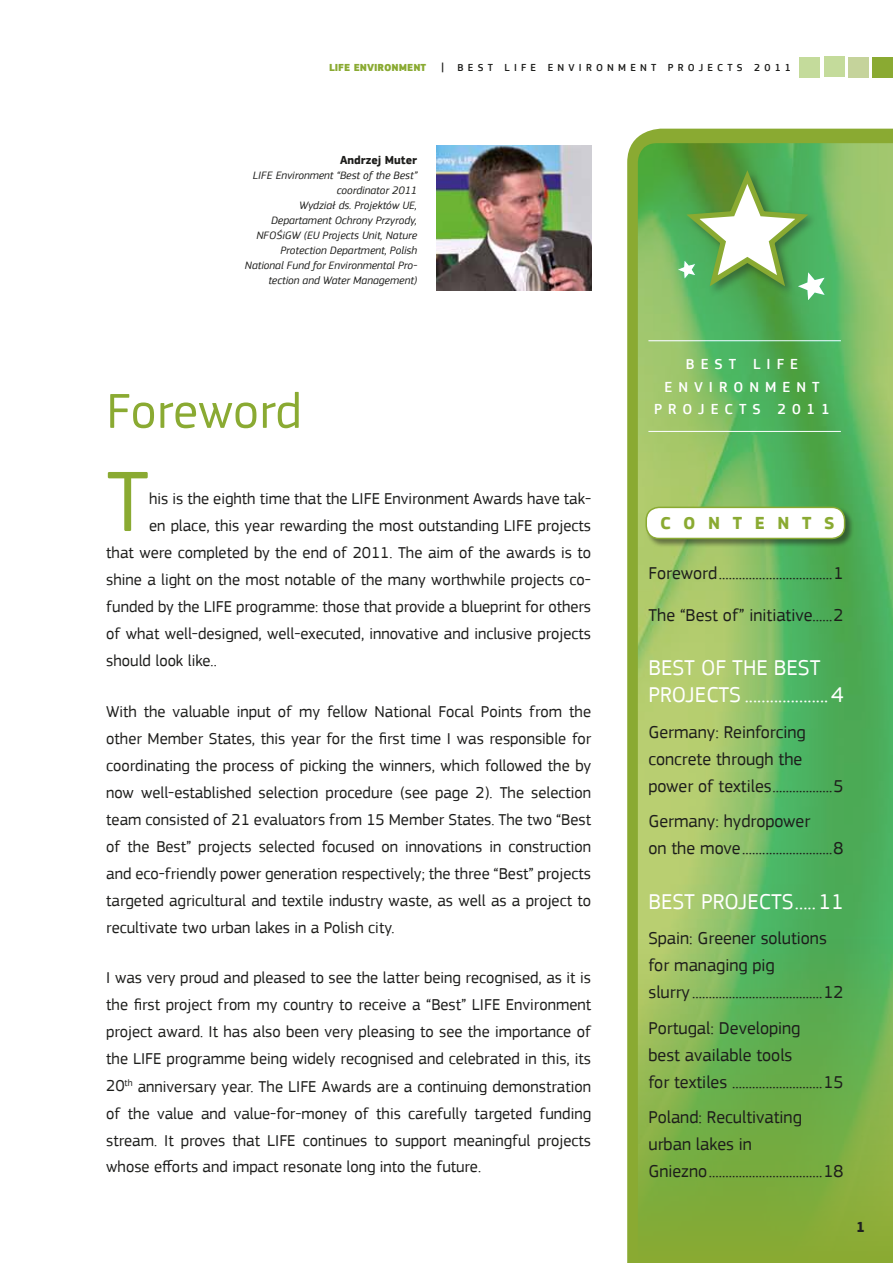
<style>
.page{position:relative;width:893px;height:1263px;background:#fff}
.page>*{position:absolute;margin:0;border:0;box-sizing:border-box;transform-origin:0 0}
.t1{font:89.1px "PF Square Sans Pro";color:#8aaa32}
.t2{font:51px "PF Square Sans Pro";color:#8aaa32}
.t3{font:22.5px/27px "PF Square Sans Pro";color:#fff}
.t4{font:18px/27px "PF Square Sans Pro";color:#1d1d1b}
.t5{font:700 18px "PF Square Sans Pro";letter-spacing:.7em;color:#8aaa32}
.t6{font:16.5px/27px "PF Square Sans Pro";color:#1d1d1b;text-align:justify}
.t7{font:500 15px "PF Square Sans Pro";letter-spacing:.4em;color:#fff}
.t8{font:700 15px "PF Square Sans Pro";color:#1d1d1b}
.t9{font:700 12px "PF Square Sans Pro";color:#1d1d1b}
.t10{font:italic 11.25px/15px "PF Square Sans Pro";color:#1d1d1b;text-align:right}
.t11{font:500 10.5px "PF Square Sans Pro";letter-spacing:.4em;color:#1d1d1b}
.s1{font-weight:900;color:#8aaa32}
.s2{font-size:12px}
</style>
<div class="page">
<svg style="left:627px;top:129px;width:266px;height:1134px;fill:#8aaa32"></svg>
<div style="left:799px;top:57px;width:20px;height:20px;background:#c4db9b"></div>
<div style="left:824px;top:56px;width:20px;height:21px;background:#c4db9b"></div>
<div style="left:848px;top:58px;width:21px;height:20px;background:#c5d39b"></div>
<div style="left:873px;top:57px;width:20px;height:20px;background:#8aaa32"></div>
<img style="left:436px;top:146px;width:155px;height:144px">
<img style="left:638px;top:143px;width:255px;height:1120px">
<div style="left:645px;top:506px;width:209px;height:42px;background:#1d1d1b;opacity:.5"></div>
<div style="left:646px;top:507px;width:199px;height:31px;background:#fff;border-radius:13px"></div>
<div style="left:645px;top:507px;width:200px;height:32px;border:2px solid #8aaa32;border-radius:13px"></div>
<svg style="left:675px;top:170px;width:154px;height:136px"></svg>
<p class="t11" style="left:329px;top:61px;width:463px"><span class="s1">LIFE ENVIRONMENT</span> <span class="s2">|</span> BEST LIFE ENVIRONME NT PRO JECTS 2011</p>
<p class="t9" style="left:340px;top:153px;width:79px">Andrzej Muter</p>
<p class="t10" style="left:245px;top:168px;width:174px">LIFE Environment “Best of the Best” coordinator 2011<br>Wydział ds. Projektów UE,<br>Departament Ochrony Przyrody,<br>NFOŚiGW (EU Projects Unit, Nature<br>Protection Department, Polish<br>National Fund for Environmental Pro&shy;tection and Water Management)</p>
<h2 class="t2" style="left:106px;top:381px;width:197px">Foreword</h2>
<h1 class="t1" style="left:106px;top:450px;width:44px">T</h1>
<p class="t6" style="left:149px;top:485px;width:443px">his is the eighth time that the LIFE Environment Awards have tak-</p>
<p class="t6" style="left:149px;top:512px;width:443px">en place, this year rewarding the most outstanding LIFE projects</p>
<p class="t6" style="left:106px;top:539px;width:486px">that were completed by the end of 2011. The aim of the awards is to</p>
<p class="t6" style="left:106px;top:566px;width:486px">shine a light on the most notable of the many worthwhile projects co-</p>
<p class="t6" style="left:106px;top:593px;width:486px">funded by the LIFE programme: those that provide a blueprint for others</p>
<p class="t6" style="left:106px;top:620px;width:486px">of what well-designed, well-executed, innovative and inclusive projects</p>
<p class="t6" style="left:106px;top:647px;width:112px">should look like..</p>
<p class="t6" style="left:106px;top:698px;width:486px">With the valuable input of my fellow National Focal Points from the other Member States, this year for the first time I was responsible for coordinating the process of picking the winners, which followed the by now well-established selection procedure (see page 2). The selection team consisted of 21 evaluators from 15 Member States. The two “Best of the Best” projects selected focused on innovations in construction and eco-friendly power generation respectively; the three “Best” projects targeted agricultural and textile industry waste, as well as a project to recultivate two urban lakes in a Polish city.</p>
<p class="t6" style="left:106px;top:964px;width:486px">I was very proud and pleased to see the latter being recognised, as it is the first project from my country to receive a “Best” LIFE Environment project award. It has also been very pleasing to see the importance of the LIFE programme being widely recognised and celebrated in this, its 20<sup>th</sup> anniversary year. The LIFE Awards are a continuing demonstration of the value and value-for-money of this carefully targeted funding stream. It proves that LIFE continues to support meaningful projects whose efforts and impact resonate long into the future.</p>
<p class="t7" style="left:686px;top:356px;width:28px">B EST</p>
<p class="t7" style="left:753px;top:356px;width:47px">LIFE</p>
<p class="t7" style="left:664px;top:378px;width:157px">E NVIRONMENT</p>
<p class="t7" style="left:654px;top:401px;width:42px">PROJEC</p>
<p class="t7" style="left:739px;top:401px;width:92px">TS 2011</p>
<p class="t5" style="left:660px;top:512px;width:176px">CONTENTS</p>
<p class="t4" style="left:648px;top:560px;width:196px">Foreword..................................1</p>
<p class="t4" style="left:648px;top:601px;width:196px">The “Best of” initiative......2</p>
<h3 class="t3" style="left:648px;top:654px;width:197px">BEST OF THE BEST<br>PROJECTS ....................4</h3>
<p class="t4" style="left:648px;top:718px;width:196px">Germany: Reinforcing concrete through the power of textiles..................5</p>
<p class="t4" style="left:648px;top:808px;width:196px">Germany: hydropower<br>on the move...........................8</p>
<h3 class="t3" style="left:648px;top:888px;width:197px">BEST PROJECTS.....11</h3>
<p class="t4" style="left:648px;top:925px;width:196px">Spain: Greener solutions for managing pig slurry.......................................12</p>
<p class="t4" style="left:648px;top:1014px;width:196px">Portugal: Developing<br>best available tools<br>for textiles ...........................15</p>
<p class="t4" style="left:648px;top:1104px;width:196px">Poland: Recultivating urban lakes in<br>Gniezno..................................18</p>
<p class="t8" style="left:856px;top:1218px;width:10px">1</p>
</div>
